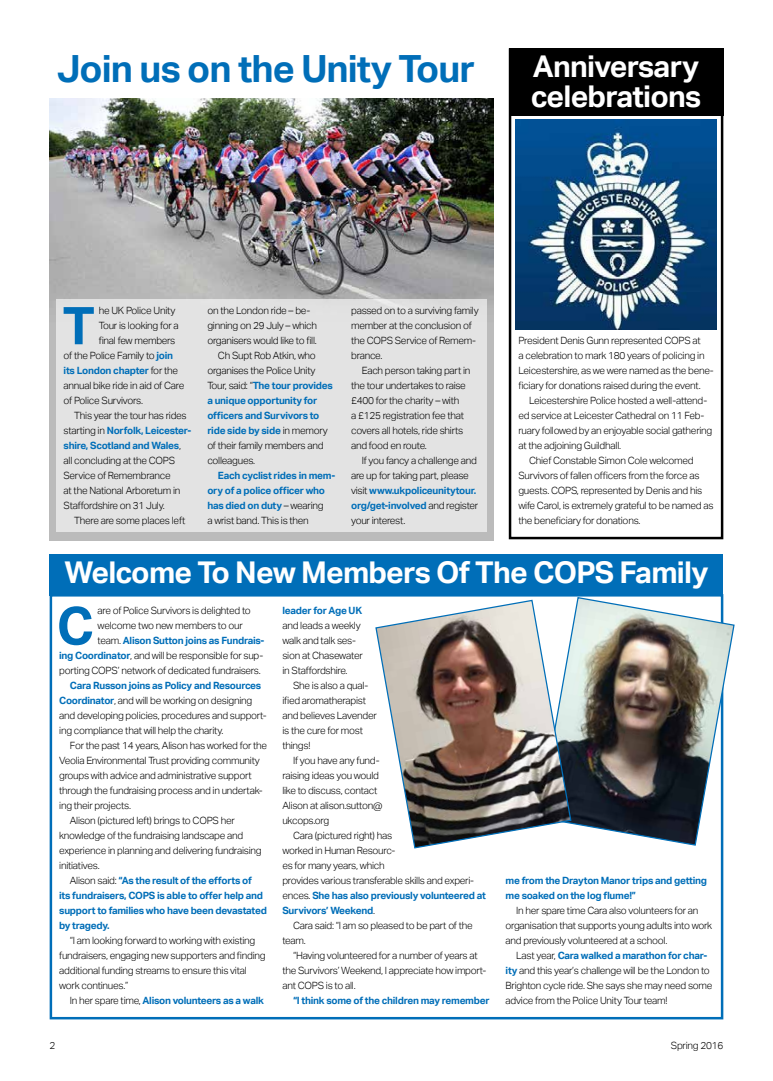
<style>
.page{position:relative;width:773px;height:1081px;background:#fff}
.page>*{position:absolute;margin:0;border:0;box-sizing:border-box;transform-origin:0 0}
.t1{font:700 52px "Aktiv Grotesk";color:#006eb8}
.t2{font:700 37.5px "Aktiv Grotesk";letter-spacing:-.025em;color:#006eb8}
.t3{font:700 30px/30px "Aktiv Grotesk";letter-spacing:-.025em;color:#fff}
.t4{font:300 10px/15px "Aktiv Grotesk";letter-spacing:-.025em;color:#000}
.t5{font:700 10px/15px "Aktiv Grotesk";letter-spacing:-.025em;color:#006eb8}
.s1{font-weight:700;color:#006eb8}
.s2{font-weight:300;color:#000}
</style>
<div class="page">
<img style="left:49px;top:98px;width:444px;height:442px">
<div style="left:50px;top:554px;width:673px;height:42px;background:#006eb8"></div>
<img style="left:537px;top:596px;width:198px;height:250px">
<img style="left:375px;top:599px;width:197px;height:250px">
<div style="left:56px;top:299px;width:431px;height:233px;background:#e3e3e3"></div>
<div style="left:508px;top:48px;width:215px;height:491px;border:2px solid #000"></div>
<div style="left:508px;top:48px;width:215px;height:68px;background:#000"></div>
<img style="left:516px;top:119px;width:200px;height:210px">
<h2 class="t2" style="left:57px;top:47px;width:420px">Join us on the Unity Tour</h2>
<h3 class="t3" style="left:530px;top:52px;width:172px">Anniversary celebrations</h3>
<h1 class="t1" style="left:63px;top:296px;width:34px">T</h1>
<p class="t4" style="left:99px;top:303px;width:78px">he UK Police Unity</p>
<p class="t4" style="left:99px;top:318px;width:82px">Tour is looking for a</p>
<p class="t4" style="left:99px;top:333px;width:78px">final few members</p>
<p class="t4" style="left:64px;top:348px;width:111px">of the Police Family to <span class="s1">join</span></p>
<p class="t5" style="left:64px;top:363px;width:116px">its London chapter <span class="s2">for the</span></p>
<p class="t4" style="left:64px;top:378px;width:122px">annual bike ride in aid of Care</p>
<p class="t4" style="left:64px;top:393px;width:81px">of Police Survivors.</p>
<p class="t4" style="left:74px;top:408px;width:114px">This year the tour has rides</p>
<p class="t5" style="left:64px;top:423px;width:129px"><span class="s2">starting in</span> Norfolk, Leicester-</p>
<p class="t5" style="left:64px;top:438px;width:119px">shire, Scotland and Wales<span class="s2">,</span></p>
<p class="t4" style="left:64px;top:453px;width:113px">all concluding at the COPS</p>
<p class="t4" style="left:64px;top:468px;width:109px">Service of Remembrance</p>
<p class="t4" style="left:64px;top:483px;width:118px">at the National Arboretum in</p>
<p class="t4" style="left:64px;top:498px;width:102px">Staffordshire on 31 July.</p>
<p class="t4" style="left:74px;top:513px;width:113px">There are some places left</p>
<p class="t4" style="left:207px;top:303px;width:104px">on the London ride – be-</p>
<p class="t4" style="left:207px;top:318px;width:111px">ginning on 29 July – which</p>
<p class="t4" style="left:207px;top:333px;width:111px">organisers would like to fill.</p>
<p class="t4" style="left:218px;top:348px;width:99px">Ch Supt Rob Atkin, who</p>
<p class="t4" style="left:207px;top:363px;width:110px">organises the Police Unity</p>
<p class="t5" style="left:207px;top:378px;width:127px"><span class="s2">Tour, said: “</span>The tour provides</p>
<p class="t5" style="left:207px;top:393px;width:111px">a unique opportunity for</p>
<p class="t5" style="left:207px;top:408px;width:114px">officers and Survivors to</p>
<p class="t5" style="left:207px;top:423px;width:122px">ride side by side <span class="s2">in memory</span></p>
<p class="t4" style="left:207px;top:438px;width:118px">of their family members and</p>
<p class="t4" style="left:207px;top:453px;width:49px">colleagues.</p>
<p class="t5" style="left:207px;top:468px;width:129px;text-indent:11px">Each cyclist rides in mem&shy;ory of a police officer who has died on duty <span class="s2">– wearing<br>a wrist band. This is then</span></p>
<p class="t4" style="left:351px;top:303px;width:129px">passed on to a surviving family member at the conclusion of the COPS Service of Remem&shy;brance.</p>
<p class="t4" style="left:351px;top:363px;width:121px;text-indent:11px">Each person taking part in the tour undertakes to raise £400 for the charity – with<br>a £125 registration fee that covers all hotels, ride shirts and food en route.</p>
<p class="t4" style="left:351px;top:453px;width:129px;text-indent:11px">If you fancy a challenge and are up for taking part, please visit <span class="s1">www.ukpoliceunitytour. org/get-involved</span> and register your interest.</p>
<p class="t4" style="left:518px;top:333px;width:197px">President Denis Gunn represented COPS at<br>a celebration to mark 180 years of policing in Leicestershire, as we were named as the bene&shy;ficiary for donations raised during the event.</p>
<p class="t4" style="left:529px;top:393px;width:180px">Leicestershire Police hosted a well-attend-</p>
<p class="t4" style="left:518px;top:408px;width:188px">ed service at Leicester Cathedral on 11 Feb-</p>
<p class="t4" style="left:518px;top:423px;width:195px">ruary followed by an enjoyable social gathering</p>
<p class="t4" style="left:518px;top:438px;width:104px">at the adjoining Guildhall.</p>
<p class="t4" style="left:529px;top:453px;width:166px">Chief Constable Simon Cole welcomed</p>
<p class="t4" style="left:518px;top:468px;width:183px">Survivors of fallen officers from the force as</p>
<p class="t4" style="left:518px;top:483px;width:185px">guests. COPS, represented by Denis and his</p>
<p class="t4" style="left:518px;top:498px;width:196px">wife Carol, is extremely grateful to be named as</p>
<p class="t4" style="left:518px;top:513px;width:124px">the beneficiary for donations.</p>
<h3 class="t3" style="left:65px;top:557px;width:645px">Welcome To New Members Of The COPS Family</h3>
<h1 class="t1" style="left:57px;top:596px;width:39px">C</h1>
<p class="t4" style="left:98px;top:603px;width:155px">are of Police Survivors is delighted to</p>
<p class="t5" style="left:282px;top:603px;width:81px">leader for Age UK</p>
<p class="t4" style="left:282px;top:618px;width:82px">and leads a weekly walk and talk ses&shy;sion at Chasewater in Staffordshire.</p>
<p class="t4" style="left:282px;top:678px;width:96px;text-indent:11px">She is also a qual&shy;ified aromatherapist and believes Lavender is the cure for most things!</p>
<p class="t4" style="left:282px;top:753px;width:101px;text-indent:11px">If you have any fund&shy;raising ideas you would like to discuss, contact<br>Alison at alison.sutton@ ukcops.org</p>
<p class="t4" style="left:282px;top:828px;width:205px;text-indent:11px">Cara (pictured right) has<br>worked in Human Resourc-<br>es for many years, which<br>provides various transferable skills and experi&shy;ences. <span class="s1">She has also previously volunteered at<br>Survivors’ Weekend</span>.</p>
<p class="t4" style="left:282px;top:918px;width:192px;text-indent:11px">Cara said: “I am so pleased to be part of the team.</p>
<p class="t4" style="left:282px;top:948px;width:205px;text-indent:11px">“Having volunteered for a number of years at the Survivors’ Weekend, I appreciate how import&shy;ant COPS is to all.</p>
<p class="t5" style="left:293px;top:993px;width:198px">“I think some of the children may remember</p>
<p class="t4" style="left:98px;top:618px;width:146px">welcome two new members to our</p>
<p class="t5" style="left:98px;top:633px;width:168px"><span class="s2">team.</span> Alison Sutton joins as Fundrais-</p>
<p class="t4" style="left:59px;top:648px;width:205px"><span class="s1">ing Coordinator</span>, and will be responsible for sup-</p>
<p class="t4" style="left:59px;top:663px;width:203px">porting COPS’ network of dedicated fundraisers.</p>
<p class="t4" style="left:59px;top:678px;width:209px;text-indent:11px"><span class="s1">Cara Russon joins as Policy and Resources Coordinator</span>, and will be working on designing and developing policies, procedures and support&shy;ing compliance that will help the charity.</p>
<p class="t4" style="left:70px;top:738px;width:199px">For the past 14 years, Alison has worked for the</p>
<p class="t4" style="left:59px;top:753px;width:202px">Veolia Environmental Trust providing community</p>
<p class="t4" style="left:59px;top:768px;width:194px">groups with advice and administrative support</p>
<p class="t4" style="left:59px;top:783px;width:205px">through the fundraising process and in undertak-</p>
<p class="t4" style="left:59px;top:798px;width:73px">ing their projects.</p>
<p class="t4" style="left:70px;top:813px;width:166px">Alison (pictured left) brings to COPS her</p>
<p class="t4" style="left:59px;top:828px;width:186px">knowledge of the fundraising landscape and</p>
<p class="t4" style="left:59px;top:843px;width:204px">experience in planning and delivering fundraising</p>
<p class="t4" style="left:59px;top:858px;width:42px">initiatives.</p>
<p class="t5" style="left:70px;top:873px;width:183px"><span class="s2">Alison said:</span> “As the result of the efforts of</p>
<p class="t5" style="left:59px;top:888px;width:205px">its fundraisers, COPS is able to offer help and</p>
<p class="t5" style="left:59px;top:903px;width:209px">support to families who have been devastated</p>
<p class="t5" style="left:59px;top:918px;width:52px">by tragedy.</p>
<p class="t4" style="left:59px;top:933px;width:208px;text-indent:11px">“I am looking forward to working with existing fundraisers, engaging new supporters and finding additional funding streams to ensure this vital work continues.”</p>
<p class="t5" style="left:70px;top:993px;width:195px"><span class="s2">In her spare time,</span> Alison volunteers as a walk</p>
<p class="t5" style="left:505px;top:873px;width:203px">me from the Drayton Manor trips and getting me soaked on the log flume!”</p>
<p class="t4" style="left:505px;top:903px;width:208px;text-indent:11px">In her spare time Cara also volunteers for an organisation that supports young adults into work and previously volunteered at a school.</p>
<p class="t4" style="left:505px;top:948px;width:208px;text-indent:11px">Last year, <span class="s1">Cara walked a marathon for char&shy;ity</span> and this year’s challenge will be the London to Brighton cycle ride. She says she may need some advice from the Police Unity Tour team!</p>
<p class="t4" style="left:50px;top:1038px;width:7px">2</p>
<p class="t4" style="left:670px;top:1038px;width:54px">Spring 2016</p>
</div>
